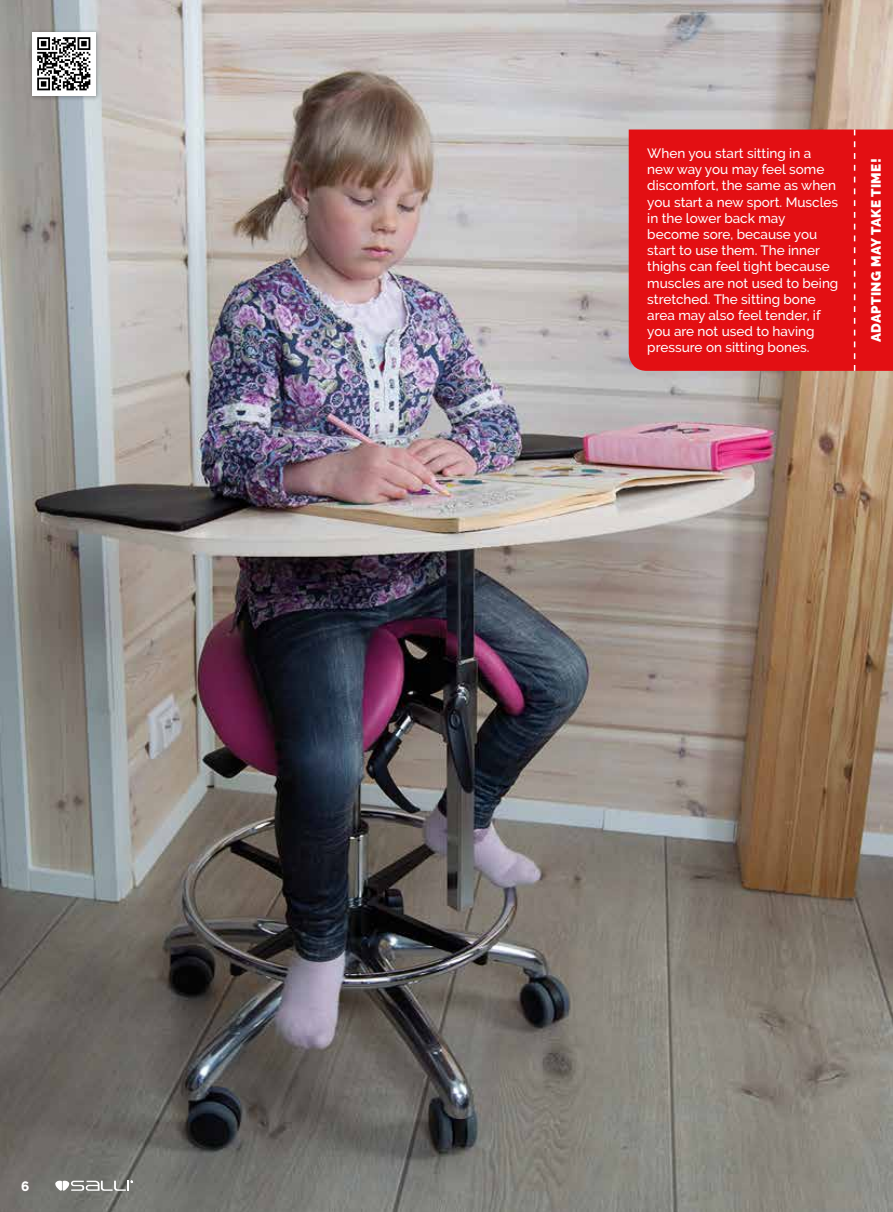
<style>
.page{position:relative;width:893px;height:1212px;background:#fff}
.page>*{position:absolute;margin:0;border:0;box-sizing:border-box;transform-origin:0 0}
.t1{font:500 13.5px/16.2px "Raleway";color:#fff}
.t2{font:900 13.5px "Raleway";letter-spacing:.025em;color:#fff}
.t3{font:800 13.5px "Raleway";color:#fff}
</style>
<div class="page">
<img style="left:0;top:0;width:893px;height:1212px">
<div style="left:29px;top:29px;width:73px;height:73px;background:#000;opacity:.3"></div>
<div style="left:32px;top:32px;width:64px;height:64px;background:#fff"></div>
<svg style="left:37px;top:37px;width:53px;height:53px"></svg>
<svg style="left:55px;top:1180px;width:78px;height:11px"></svg>
<div style="left:629px;top:130px;width:264px;height:241px;background:#e30f13"></div>
<svg style="left:854px;top:130px;width:1px;height:241px"></svg>
<p class="t3" style="left:21px;top:1178px;width:10px">6</p>
<p class="t1" style="left:647px;top:145px;width:193px">When you start sitting in a new way you may feel some discomfort, the same as when you start a new sport. Muscles in the lower back may become sore, because you start to use them. The inner thighs can feel tight because muscles are not used to being stretched. The sitting bone area may also feel tender, if you are not used to having pressure on sitting bones.</p>
<p class="t2" style="left:868px;top:342px;width:185px;rotate:-90deg">ADAPTING MAY TAKE TIME!</p>
</div>
